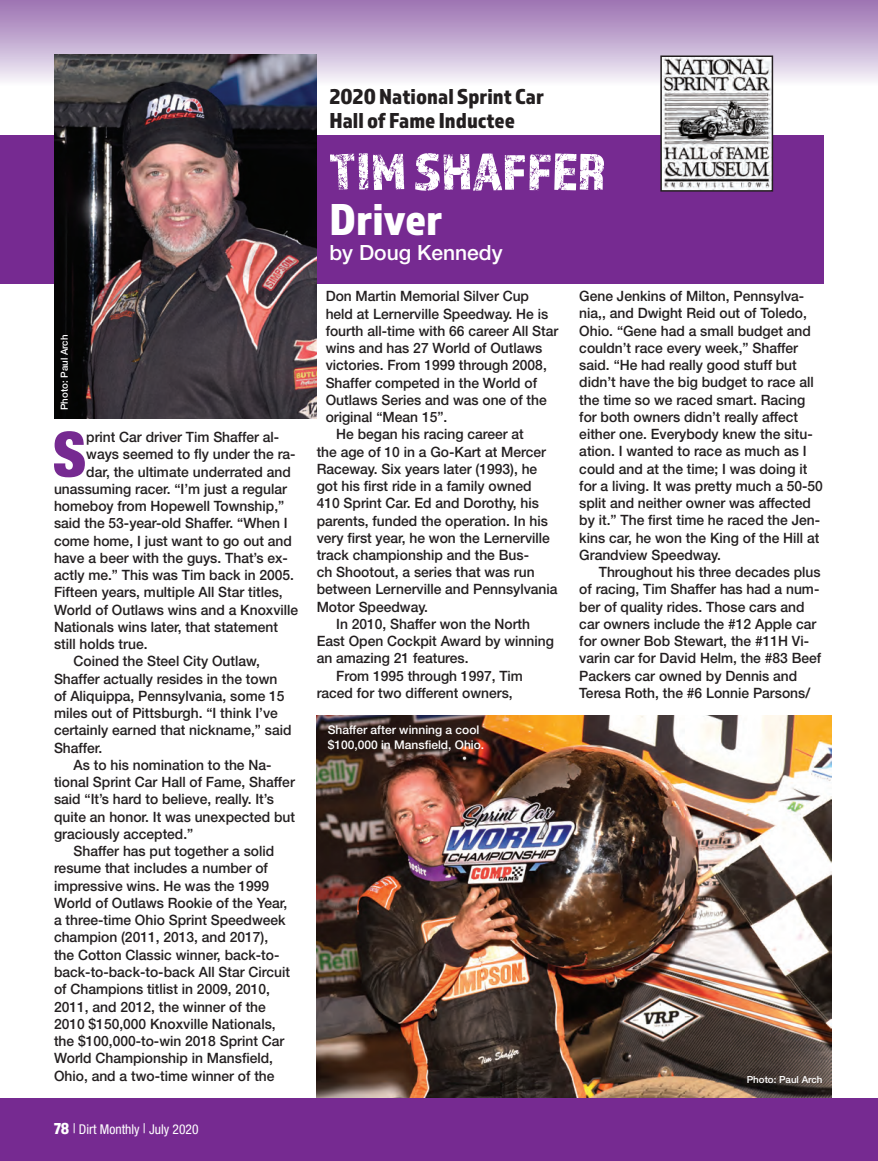
<style>
.page{position:relative;width:878px;height:1161px;background:#fff}
.page>*{position:absolute;margin:0;border:0;box-sizing:border-box;transform-origin:0 0}
.t1{font:900 condensed 62.55px "Helvetica Neue";color:#762a91}
.t2{font:54px "Almaq Rough";color:#fff}
.t3{font:46.5px "Almaq Refined";color:#fff}
.t4{font:22.5px/24px "Almaq Refined";color:#231f20}
.t5{font:500 21px "Helvetica Neue LT Std";color:#fff}
.t6{font:500 14.25px/17.2px "Helvetica Neue LT Std";color:#231f20}
.t7{font:condensed 13.5px "Helvetica Neue LT Std";color:#fff}
.t8{font:500 12px/15px "Helvetica Neue LT Std";color:#fff}
.t9{font:500 9.75px "Helvetica Neue LT Std";color:#fff}
.s1{font-family:"Almaq Refined";font-stretch:normal;font-size:16.5px}
</style>
<div class="page">
<svg style="left:0;top:0;width:878px;height:135px"></svg>
<img style="left:316px;top:716px;width:515px;height:382px">
<div style="left:0;top:1098px;width:878px;height:63px;background:#762a91"></div>
<div style="left:0;top:135px;width:824px;height:149px;background:#762a91"></div>
<img style="left:663px;top:59px;width:107px;height:130px">
<div style="left:660px;top:56px;width:113px;height:136px;border:2px solid #231f20"></div>
<img style="left:54px;top:54px;width:262px;height:364px">
<p class="t9" style="left:58px;top:410px;width:77px;rotate:-90deg">Photo: Paul Arch</p>
<h1 class="t1" style="left:53px;top:403px;width:35px">S</h1>
<p class="t6" style="left:86px;top:428px;width:194px">print Car driver Tim Shaffer al-</p>
<p class="t6" style="left:86px;top:446px;width:211px">ways seemed to fly under the ra-</p>
<p class="t6" style="left:86px;top:463px;width:206px">dar, the ultimate underrated and</p>
<p class="t6" style="left:54px;top:480px;width:234px">unassuming racer. “I’m just a regular</p>
<p class="t6" style="left:54px;top:497px;width:232px">homeboy from Hopewell Township,”</p>
<p class="t6" style="left:54px;top:515px;width:235px">said the 53-year-old Shaffer. “When I</p>
<p class="t6" style="left:54px;top:532px;width:239px">come home, I just want to go out and</p>
<p class="t6" style="left:54px;top:549px;width:235px">have a beer with the guys. That’s ex-</p>
<p class="t6" style="left:54px;top:566px;width:241px">actly me.” This was Tim back in 2005.</p>
<p class="t6" style="left:54px;top:584px;width:230px">Fifteen years, multiple All Star titles,</p>
<p class="t6" style="left:54px;top:601px;width:246px">World of Outlaws wins and a Knoxville</p>
<p class="t6" style="left:54px;top:618px;width:226px">Nationals wins later, that statement</p>
<p class="t6" style="left:54px;top:635px;width:95px">still holds true.</p>
<p class="t6" style="left:74px;top:653px;width:188px">Coined the Steel City Outlaw,</p>
<p class="t6" style="left:54px;top:670px;width:225px">Shaffer actually resides in the town</p>
<p class="t6" style="left:54px;top:687px;width:232px">of Aliquippa, Pennsylvania, some 15</p>
<p class="t6" style="left:54px;top:704px;width:225px">miles out of Pittsburgh. “I think I’ve</p>
<p class="t6" style="left:54px;top:722px;width:239px">certainly earned that nickname,” said</p>
<p class="t6" style="left:54px;top:739px;width:50px">Shaffer.</p>
<p class="t6" style="left:74px;top:756px;width:199px">As to his nomination to the Na-</p>
<p class="t6" style="left:54px;top:773px;width:242px">tional Sprint Car Hall of Fame, Shaffer</p>
<p class="t6" style="left:54px;top:791px;width:221px">said “It’s hard to believe, really. It’s</p>
<p class="t6" style="left:54px;top:808px;width:242px">quite an honor. It was unexpected but</p>
<p class="t6" style="left:54px;top:825px;width:141px">graciously accepted.”</p>
<p class="t6" style="left:74px;top:842px;width:202px">Shaffer has put together a solid</p>
<p class="t6" style="left:54px;top:860px;width:215px">resume that includes a number of</p>
<p class="t6" style="left:54px;top:877px;width:217px">impressive wins. He was the 1999</p>
<p class="t6" style="left:54px;top:894px;width:235px">World of Outlaws Rookie of the Year,</p>
<p class="t6" style="left:54px;top:911px;width:233px">a three-time Ohio Sprint Speedweek</p>
<p class="t6" style="left:54px;top:929px;width:216px">champion (2011, 2013, and 2017),</p>
<p class="t6" style="left:54px;top:946px;width:227px">the Cotton Classic winner, back-to-</p>
<p class="t6" style="left:54px;top:963px;width:237px">back-to-back-to-back All Star Circuit</p>
<p class="t6" style="left:54px;top:980px;width:217px">of Champions titlist in 2009, 2010,</p>
<p class="t6" style="left:54px;top:998px;width:213px">2011, and 2012, the winner of the</p>
<p class="t6" style="left:54px;top:1015px;width:223px">2010 $150,000 Knoxville Nationals,</p>
<p class="t6" style="left:54px;top:1032px;width:232px">the $100,000-to-win 2018 Sprint Car</p>
<p class="t6" style="left:54px;top:1049px;width:220px">World Championship in Mansfield,</p>
<p class="t6" style="left:54px;top:1067px;width:222px">Ohio, and a two-time winner of the</p>
<p class="t7" style="left:54px;top:1121px;width:146px"><span class="s1">78</span> | Dirt Monthly | July 2020</p>
<h3 class="t4" style="left:329px;top:83px;width:216px">2020 National Sprint Car<br>Hall of Fame Inductee</h3>
<h2 class="t2" style="left:329px;top:139px;width:278px">TIMSHAFFER</h2>
<h3 class="t3" style="left:329px;top:191px;width:115px">Driver</h3>
<h3 class="t5" style="left:329px;top:240px;width:175px">by Doug Kennedy</h3>
<p class="t6" style="left:326px;top:287px;width:205px">Don Martin Memorial Silver Cup</p>
<p class="t6" style="left:326px;top:305px;width:224px">held at Lernerville Speedway. He is</p>
<p class="t6" style="left:326px;top:322px;width:234px">fourth all-time with 66 career All Star</p>
<p class="t6" style="left:326px;top:339px;width:218px">wins and has 27 World of Outlaws</p>
<p class="t6" style="left:326px;top:356px;width:223px">victories. From 1999 through 2008,</p>
<p class="t6" style="left:326px;top:374px;width:213px">Shaffer competed in the World of</p>
<p class="t6" style="left:326px;top:391px;width:223px">Outlaws Series and was one of the</p>
<p class="t6" style="left:326px;top:408px;width:123px">original “Mean 15”.</p>
<p class="t6" style="left:336px;top:426px;width:189px">He began his racing career at</p>
<p class="t6" style="left:317px;top:443px;width:231px">the age of 10 in a Go-Kart at Mercer</p>
<p class="t6" style="left:317px;top:460px;width:222px">Raceway. Six years later (1993), he</p>
<p class="t6" style="left:317px;top:477px;width:216px">got his first ride in a family owned</p>
<p class="t6" style="left:317px;top:495px;width:224px">410 Sprint Car. Ed and Dorothy, his</p>
<p class="t6" style="left:317px;top:512px;width:233px">parents, funded the operation. In his</p>
<p class="t6" style="left:317px;top:529px;width:235px">very first year, he won the Lernerville</p>
<p class="t6" style="left:317px;top:546px;width:214px">track championship and the Bus-</p>
<p class="t6" style="left:317px;top:563px;width:219px">ch Shootout, a series that was run</p>
<p class="t6" style="left:317px;top:581px;width:242px">between Lernerville and Pennsylvania</p>
<p class="t6" style="left:316px;top:598px;width:113px">Motor Speedway.</p>
<p class="t6" style="left:336px;top:615px;width:195px">In 2010, Shaffer won the North</p>
<p class="t6" style="left:316px;top:632px;width:239px">East Open Cockpit Award by winning</p>
<p class="t6" style="left:316px;top:650px;width:153px">an amazing 21 features.</p>
<p class="t6" style="left:336px;top:667px;width:188px">From 1995 through 1997, Tim</p>
<p class="t6" style="left:316px;top:684px;width:197px">raced for two different owners,</p>
<p class="t8" style="left:328px;top:722px;width:158px">Shaffer after winning a cool $100,000 in Mansfield, Ohio.</p>
<p class="t6" style="left:579px;top:287px;width:245px">Gene Jenkins of Milton, Pennsylva&shy;nia,, and Dwight Reid out of Toledo, Ohio. “Gene had a small budget and couldn’t race every week,” Shaffer said. “He had really good stuff but didn’t have the big budget to race all the time so we raced smart. Racing for both owners didn’t really affect either one. Everybody knew the situ&shy;ation. I wanted to race as much as I could and at the time; I was doing it for a living. It was pretty much a 50-50 split and neither owner was affected by it.” The first time he raced the Jen&shy;kins car, he won the King of the Hill at Grandview Speedway.</p>
<p class="t6" style="left:579px;top:563px;width:243px;text-indent:20px">Throughout his three decades plus of racing, Tim Shaffer has had a num&shy;ber of quality rides. Those cars and car owners include the #12 Apple car for owner Bob Stewart, the #11H Vi&shy;varin car for David Helm, the #83 Beef Packers car owned by Dennis and Teresa Roth, the #6 Lonnie Parsons/</p>
<p class="t9" style="left:746px;top:1074px;width:77px">Photo: Paul Arch</p>
</div>
